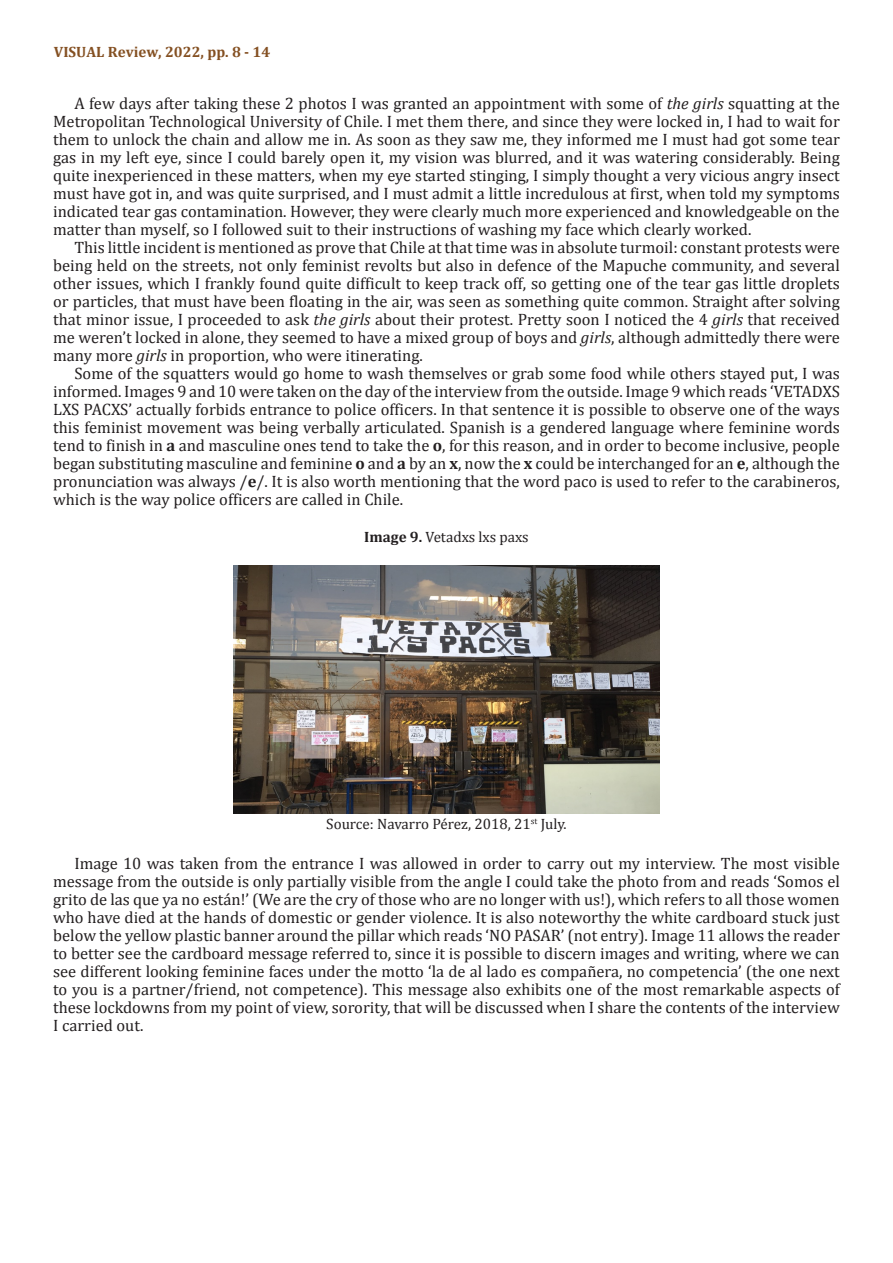
<style>
.page{position:relative;width:893px;height:1263px;background:#fff}
.page>*{position:absolute;margin:0;border:0;box-sizing:border-box;transform-origin:0 0}
.Titulo-Tablas{font:16.5px "Cambria";color:#231f20}
.Parrafos-siguientes{font:16.5px/18px "Cambria";color:#231f20;text-align:justify}
.Titulo-Tablas-2{font:15px "Cambria";color:#231f20}
.Titulo-Tablas-3{font:700 15px "Cambria";color:#845022}
.s1{font-style:italic}
.s2{font-weight:700}
</style>
<div class="page">
<img style="left:234px;top:565px;width:425px;height:248px">
<p class="Titulo-Tablas-3" style="left:54px;top:41px;width:218px">VISUAL Review, 2022, pp. 8 - 14</p>
<p class="Titulo-Tablas" style="left:74px;top:93px;width:767px">A few days after taking these 2 photos I was granted an appointment with some of <span class="s1">the girls</span> squatting at the</p>
<p class="Titulo-Tablas" style="left:53px;top:111px;width:788px">Metropolitan Technological University of Chile. I met them there, and since they were locked in, I had to wait for</p>
<p class="Titulo-Tablas" style="left:53px;top:129px;width:788px">them to unlock the chain and allow me in. As soon as they saw me, they informed me I must had got some tear</p>
<p class="Titulo-Tablas" style="left:53px;top:147px;width:788px">gas in my left eye, since I could barely open it, my vision was blurred, and it was watering considerably. Being</p>
<p class="Titulo-Tablas" style="left:53px;top:165px;width:788px">quite inexperienced in these matters, when my eye started stinging, I simply thought a very vicious angry insect</p>
<p class="Titulo-Tablas" style="left:53px;top:183px;width:788px">must have got in, and was quite surprised, and I must admit a little incredulous at first, when told my symptoms</p>
<p class="Titulo-Tablas" style="left:53px;top:201px;width:788px">indicated tear gas contamination. However, they were clearly much more experienced and knowledgeable on the</p>
<p class="Titulo-Tablas" style="left:53px;top:219px;width:700px">matter than myself, so I followed suit to their instructions of washing my face which clearly worked.</p>
<p class="Titulo-Tablas" style="left:74px;top:237px;width:767px">This little incident is mentioned as prove that Chile at that time was in absolute turmoil: constant protests were</p>
<p class="Titulo-Tablas" style="left:53px;top:255px;width:788px">being held on the streets, not only feminist revolts but also in defence of the Mapuche community, and several</p>
<p class="Titulo-Tablas" style="left:53px;top:273px;width:788px">other issues, which I frankly found quite difficult to keep track off, so getting one of the tear gas little droplets</p>
<p class="Titulo-Tablas" style="left:53px;top:291px;width:788px">or particles, that must have been floating in the air, was seen as something quite common. Straight after solving</p>
<p class="Titulo-Tablas" style="left:53px;top:309px;width:788px">that minor issue, I proceeded to ask <span class="s1">the girls</span> about their protest. Pretty soon I noticed the 4 <span class="s1">girls</span> that received</p>
<p class="Titulo-Tablas" style="left:53px;top:327px;width:788px">me weren’t locked in alone, they seemed to have a mixed group of boys and <span class="s1">girls</span>, although admittedly there were</p>
<p class="Titulo-Tablas" style="left:53px;top:345px;width:371px">many more <span class="s1">girls</span> in proportion, who were itinerating.</p>
<p class="Titulo-Tablas" style="left:74px;top:363px;width:767px">Some of the squatters would go home to wash themselves or grab some food while others stayed put, I was</p>
<p class="Titulo-Tablas" style="left:53px;top:381px;width:788px">informed. Images 9 and 10 were taken on the day of the interview from the outside. Image 9 which reads ‘VETADXS</p>
<p class="Titulo-Tablas" style="left:53px;top:399px;width:788px">LXS PACXS’ actually forbids entrance to police officers. In that sentence it is possible to observe one of the ways</p>
<p class="Titulo-Tablas" style="left:53px;top:417px;width:788px">this feminist movement was being verbally articulated. Spanish is a gendered language where feminine words</p>
<p class="Titulo-Tablas" style="left:53px;top:435px;width:788px">tend to finish in <span class="s2">a</span> and masculine ones tend to take the <span class="s2">o</span>, for this reason, and in order to become inclusive, people</p>
<p class="Titulo-Tablas" style="left:53px;top:453px;width:788px">began substituting masculine and feminine <span class="s2">o</span> and <span class="s2">a</span> by an <span class="s2">x</span>, now the <span class="s2">x</span> could be interchanged for an <span class="s2">e</span>, although the</p>
<p class="Titulo-Tablas" style="left:53px;top:471px;width:788px">pronunciation was always /<span class="s2">e</span>/. It is also worth mentioning that the word paco is used to refer to the carabineros,</p>
<p class="Titulo-Tablas" style="left:53px;top:489px;width:352px">which is the way police officers are called in Chile.</p>
<p class="Titulo-Tablas-2" style="left:364px;top:528px;width:166px"><span class="s2">Image 9.</span> Vetadxs lxs paxs</p>
<p class="Titulo-Tablas-2" style="left:326px;top:815px;width:242px">Source: Navarro Pérez, 2018, 21<sup>st</sup> July.</p>
<p class="Parrafos-siguientes" style="left:53px;top:854px;width:788px;text-indent:21px">Image 10 was taken from the entrance I was allowed in order to carry out my interview. The most visible message from the outside is only partially visible from the angle I could take the photo from and reads ‘Somos el grito de las que ya no están!’ (We are the cry of those who are no longer with us!), which refers to all those women who have died at the hands of domestic or gender violence. It is also noteworthy the white cardboard stuck just below the yellow plastic banner around the pillar which reads ‘NO PASAR’ (not entry). Image 11 allows the reader to better see the cardboard message referred to, since it is possible to discern images and writing, where we can see different looking feminine faces under the motto ‘la de al lado es compañera, no competencia’ (the one next to you is a partner/friend, not competence). This message also exhibits one of the most remarkable aspects of these lockdowns from my point of view, sorority, that will be discussed when I share the contents of the interview I carried out.</p>
</div>
